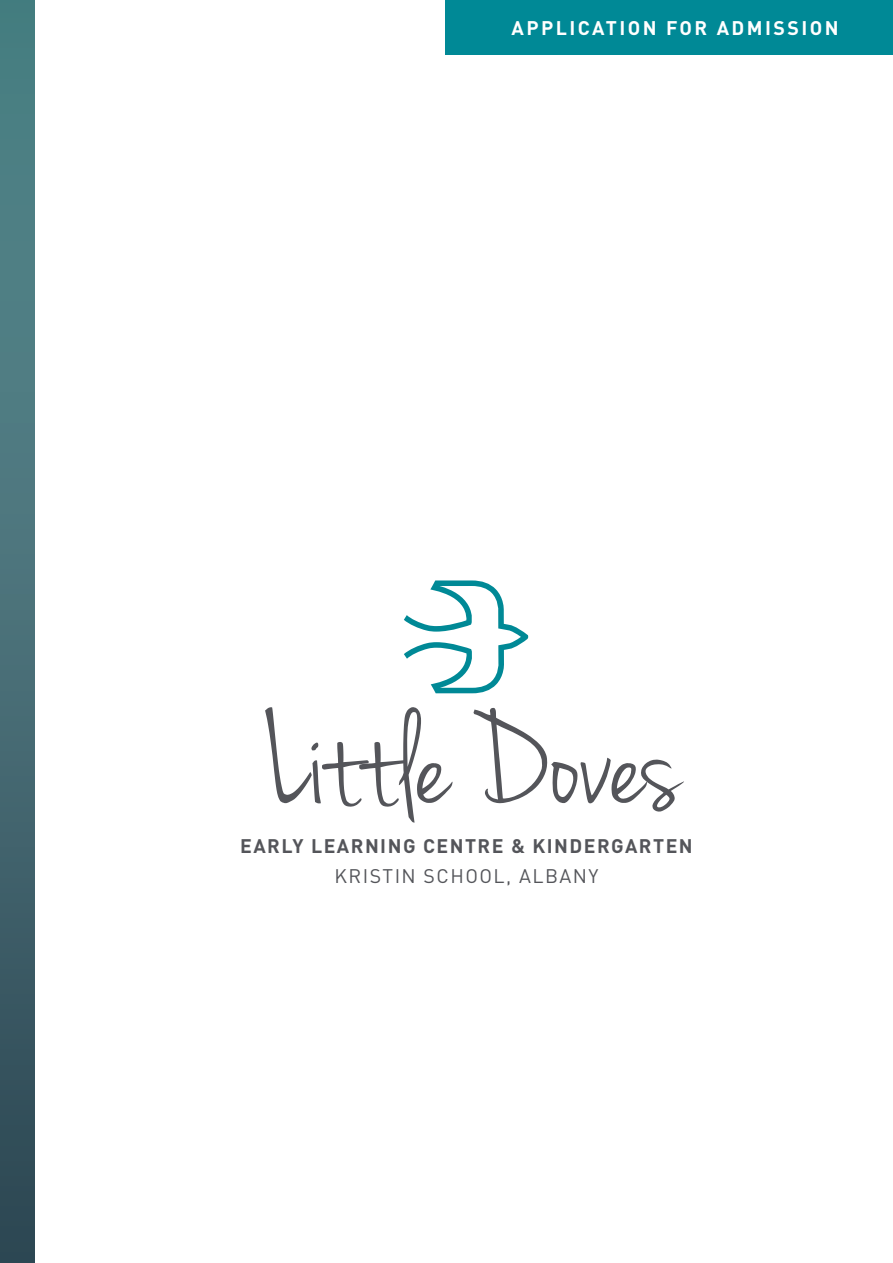
<style>
.page{position:relative;width:893px;height:1263px;background:#fff}
.page>*{position:absolute;margin:0;border:0;box-sizing:border-box;transform-origin:0 0}
.t1{font:137.7px "Jenna Sue";letter-spacing:-.01em;color:#54555a}
.t2{font:700 19.5px "DIN";letter-spacing:.075em;color:#54555a}
.t3{font:700 19.5px "DIN";letter-spacing:.125em;color:#fff}
.t4{font:19.5px "DIN";letter-spacing:.075em;color:#54555a}
</style>
<div class="page">
<div style="left:0;top:0;width:34px;height:1263px;background:linear-gradient(to bottom,#548b8e,#344c59)"></div>
<div style="left:446px;top:0;width:447px;height:54px;background:#008996"></div>
<svg style="left:404px;top:580px;width:124px;height:113px"></svg>
<p class="t3" style="left:511px;top:15px;width:329px">APPLICATION FOR ADMISSION</p>
<p class="t1" style="left:265px;top:684px;width:417px">Little Doves</p>
<p class="t2" style="left:240px;top:834px;width:454px">EARLY LEARNING CENTRE &amp; KINDERGARTEN</p>
<p class="t4" style="left:334px;top:864px;width:266px">KRISTIN SCHOOL, ALBANY</p>
</div>
